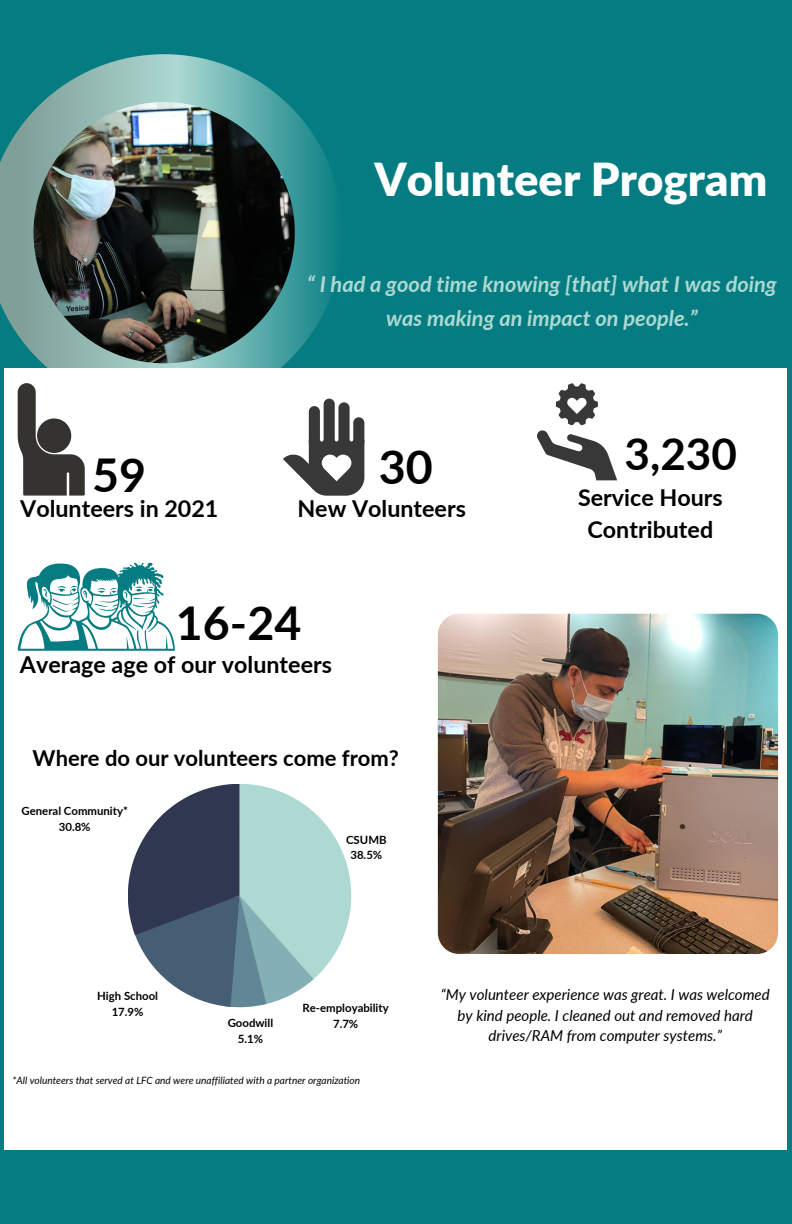
<style>
.page{position:relative;width:792px;height:1224px;background:#047c81}
.page>*{position:absolute;margin:0;border:0;box-sizing:border-box;transform-origin:0 0}
.t1{font:700 46.6px "Lato";color:#000}
.t2{font:900 45.4px "Lato";color:#fff}
.t3{font:700 44px "Lato";color:#000}
.t4{font:700 23.2px/32px "Lato";color:#000;text-align:center}
.t5{font:700 22px "Lato";color:#000}
.t6{font:italic 700 21.8px/34px "Lato";color:#add9d2;text-align:center}
.t7{font:italic 15px/20.4px "Lato";color:#000;text-align:center}
.t8{font:700 11.4px/15.6px "Lato";color:#000;text-align:center}
.t9{font:italic 10px "Lato";color:#000}
</style>
<div class="page">
<img style="left:0;top:54px;width:335px;height:314px">
<div style="left:4px;top:368px;width:783px;height:781px;background:#fff"></div>
<svg style="left:128px;top:784px;width:223px;height:223px"></svg>
<svg style="left:537px;top:383px;width:80px;height:97px"></svg>
<svg style="left:18px;top:383px;width:67px;height:113px"></svg>
<div style="left:37px;top:418px;width:34px;height:35px;background:#353330;border-radius:50%"></div>
<svg style="left:283px;top:399px;width:81px;height:97px"></svg>
<svg style="left:18px;top:562px;width:157px;height:89px"></svg>
<img style="left:438px;top:614px;width:340px;height:340px;border-radius:21px">
<h2 class="t2" style="left:374px;top:151px;width:394px">Volunteer Program</h2>
<h1 class="t1" style="left:92px;top:446px;width:56px">59</h1>
<h3 class="t4" style="left:20px;top:492px;width:200px">Volunteers in 2021</h3>
<h3 class="t6" style="left:307px;top:266px;width:471px">“ I had a good time knowing [that] what I was doing was making an impact on people.”</h3>
<h1 class="t1" style="left:379px;top:438px;width:56px">30</h1>
<h3 class="t4" style="left:297px;top:492px;width:170px">New Volunteers</h3>
<h3 class="t3" style="left:625px;top:427px;width:114px">3,230</h3>
<h3 class="t4" style="left:578px;top:481px;width:146px">Service Hours<br>Contributed</h3>
<h1 class="t1" style="left:176px;top:594px;width:127px">16-24</h1>
<h3 class="t4" style="left:20px;top:648px;width:314px">Average age of our volunteers</h3>
<h3 class="t5" style="left:33px;top:744px;width:368px">Where do our volunteers come from?</h3>
<p class="t8" style="left:22px;top:803px;width:108px">General Community*<br>30.8%</p>
<p class="t8" style="left:346px;top:832px;width:42px">CSUMB<br>38.5%</p>
<p class="t8" style="left:97px;top:988px;width:62px">High School<br>17.9%</p>
<p class="t8" style="left:303px;top:1000px;width:88px">Re-employability</p>
<p class="t8" style="left:228px;top:1015px;width:47px">Goodwill</p>
<p class="t8" style="left:333px;top:1015px;width:27px">7.7%</p>
<p class="t8" style="left:238px;top:1031px;width:27px">5.1%</p>
<p class="t9" style="left:13px;top:1074px;width:349px">*All volunteers that served at LFC and were unaffiliated with a partner organization</p>
<p class="t7" style="left:441px;top:984px;width:331px">“My volunteer experience was great. I was welcomed by kind people. I cleaned out and removed hard drives/RAM from computer systems.”</p>
</div>
